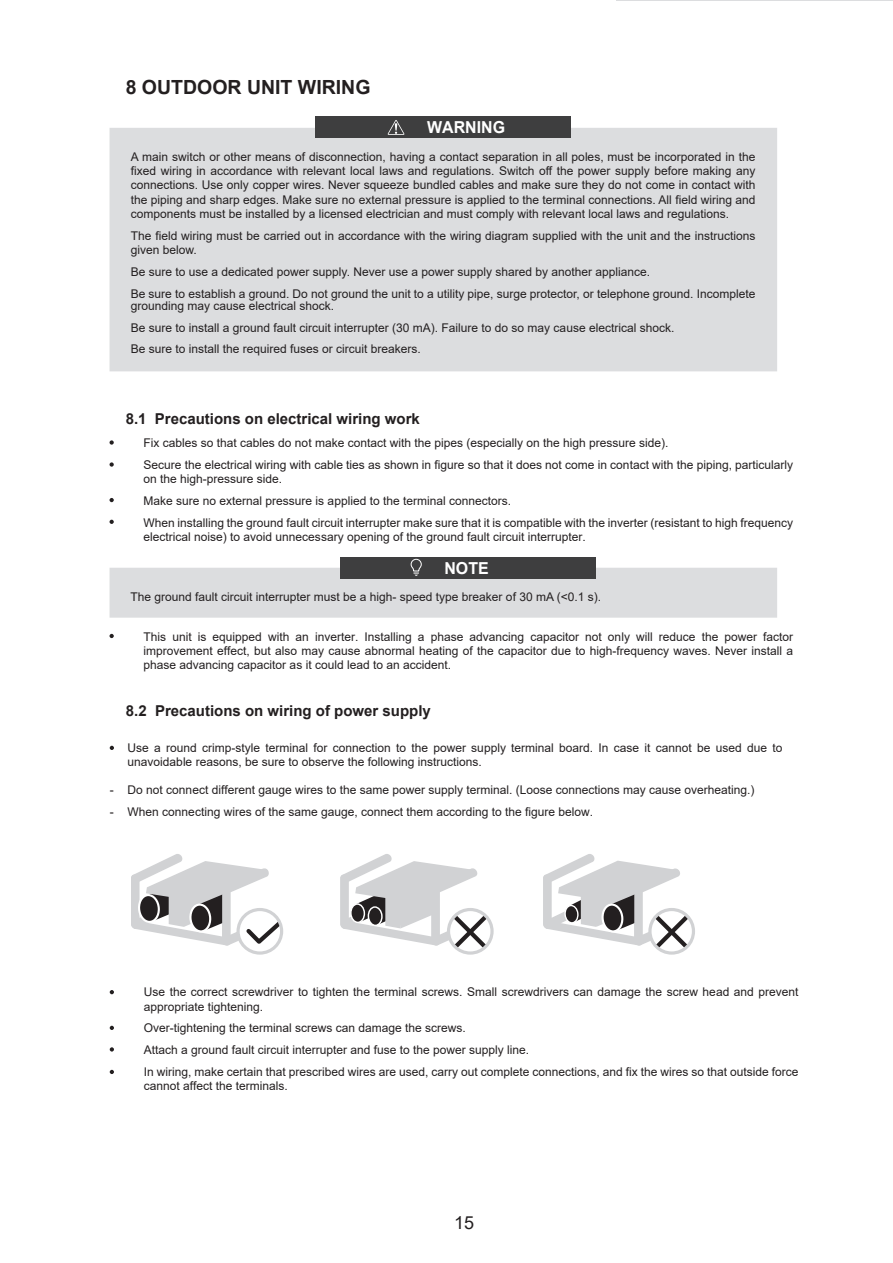
<style>
.page{position:relative;width:893px;height:1263px;background:#fff}
.page>*{position:absolute;margin:0;border:0;box-sizing:border-box;transform-origin:0 0}
.t1{font:700 19.5px "Arial";color:#231f20}
.t2{font:18px "Arial";color:#231f20}
.t3{font:700 16.5px "Arial";color:#fff}
.t4{font:700 15px "Arial";color:#231f20}
.t5{font:12px/14.4px "Arial";color:#231f20}
</style>
<div class="page">
<div style="left:110px;top:128px;width:667px;height:243px;background:#dcdddf"></div>
<div style="left:316px;top:117px;width:255px;height:21px;background:#3e3e3f"></div>
<svg style="left:388px;top:120px;width:16px;height:15px"></svg>
<div style="left:341px;top:557px;width:255px;height:21px;background:#3e3e3f"></div>
<svg style="left:110px;top:558px;width:667px;height:60px"></svg>
<svg style="left:110px;top:634px;width:4px;height:4px"></svg>
<svg style="left:110px;top:462px;width:4px;height:5px"></svg>
<svg style="left:110px;top:498px;width:4px;height:4px"></svg>
<svg style="left:110px;top:520px;width:4px;height:4px"></svg>
<svg style="left:110px;top:440px;width:4px;height:5px"></svg>
<svg style="left:110px;top:990px;width:4px;height:4px"></svg>
<svg style="left:110px;top:1026px;width:4px;height:4px"></svg>
<svg style="left:110px;top:1047px;width:4px;height:4px"></svg>
<svg style="left:110px;top:1070px;width:4px;height:4px"></svg>
<svg style="left:110px;top:746px;width:4px;height:4px"></svg>
<div style="left:652px;top:909px;width:43px;height:44px;background:#e7e7e8;border-radius:50%"></div>
<svg style="left:238px;top:909px;width:44px;height:44px"></svg>
<svg style="left:131px;top:854px;width:151px;height:93px"></svg>
<div style="left:236px;top:908px;width:47px;height:47px;border:3px solid #d1d2d4;border-radius:50%"></div>
<svg style="left:340px;top:854px;width:150px;height:97px"></svg>
<div style="left:447px;top:908px;width:47px;height:47px;border:3px solid #d1d2d4;border-radius:50%"></div>
<svg style="left:543px;top:854px;width:150px;height:97px"></svg>
<div style="left:648px;top:908px;width:47px;height:47px;border:3px solid #d1d2d4;border-radius:50%"></div>
<h1 class="t1" style="left:126px;top:73px;width:246px">8 OUTDOOR UNIT WIRING</h1>
<h3 class="t3" style="left:427px;top:116px;width:79px">WARNING</h3>
<p class="t5" style="left:131px;top:149px;width:626px;text-align:justify">A main switch or other means of disconnection, having a contact separation in all poles, must be incorporated in the fixed wiring in accordance with relevant local laws and regulations. Switch off the power supply before making any connections. Use only copper wires. Never squeeze bundled cables and make sure they do not come in contact with the piping and sharp edges. Make sure no external pressure is applied to the terminal connections. All field wiring and components must be installed by a licensed electrician and must comply with relevant local laws and regulations.</p>
<p class="t5" style="left:131px;top:229px;width:626px">The field wiring must be carried out in accordance with the wiring diagram supplied with the unit and the instructions given below.</p>
<p class="t5" style="left:131px;top:261px;width:626px;line-height:21.3px">Be sure to use a dedicated power supply. Never use a power supply shared by another appliance.<br>Be sure to establish a ground. Do not ground the unit to a utility pipe, surge protector, or telephone ground. Incomplete</p>
<p class="t5" style="left:131px;top:295px;width:545px;line-height:21.3px">grounding may cause electrical shock.<br>Be sure to install a ground fault circuit interrupter (30 mA). Failure to do so may cause electrical shock.<br>Be sure to install the required fuses or circuit breakers.</p>
<p class="t4" style="left:126px;top:408px;width:296px">8.1 Precautions on electrical wiring work</p>
<p class="t5" style="left:144px;top:435px;width:526px">Fix cables so that cables do not make contact with the pipes (especially on the high pressure side).</p>
<p class="t5" style="left:144px;top:457px;width:651px">Secure the electrical wiring with cable ties as shown in figure so that it does not come in contact with the piping, particularly on the high-pressure side.</p>
<p class="t5" style="left:144px;top:489px;width:651px;line-height:21.9px">Make sure no external pressure is applied to the terminal connectors.<br>When installing the ground fault circuit interrupter make sure that it is compatible with the inverter (resistant to high frequency</p>
<p class="t5" style="left:144px;top:529px;width:444px">electrical noise) to avoid unnecessary opening of the ground fault circuit interrupter.</p>
<h3 class="t3" style="left:444px;top:556px;width:46px">NOTE</h3>
<p class="t5" style="left:130px;top:590px;width:472px">The ground fault circuit interrupter must be a high- speed type breaker of 30 mA (&lt;0.1 s).</p>
<p class="t5" style="left:144px;top:629px;width:651px;text-align:justify">This unit is equipped with an inverter. Installing a phase advancing capacitor not only will reduce the power factor improvement effect, but also may cause abnormal heating of the capacitor due to high-frequency waves. Never install a phase advancing capacitor as it could lead to an accident.</p>
<p class="t5" style="left:110px;top:779px;width:5px;line-height:21.9px">- -</p>
<p class="t4" style="left:126px;top:701px;width:307px">8.2 Precautions on wiring of power supply</p>
<p class="t5" style="left:128px;top:740px;width:656px">Use a round crimp-style terminal for connection to the power supply terminal board. In case it cannot be used due to unavoidable reasons, be sure to observe the following instructions.</p>
<p class="t5" style="left:128px;top:779px;width:628px;line-height:21.9px">Do not connect different gauge wires to the same power supply terminal. (Loose connections may cause overheating.)<br>When connecting wires of the same gauge, connect them according to the figure below.</p>
<p class="t5" style="left:144px;top:985px;width:656px">Use the correct screwdriver to tighten the terminal screws. Small screwdrivers can damage the screw head and prevent appropriate tightening.</p>
<p class="t5" style="left:144px;top:1017px;width:656px;line-height:21.9px">Over-tightening the terminal screws can damage the screws.<br>Attach a ground fault circuit interrupter and fuse to the power supply line.<br>In wiring, make certain that prescribed wires are used, carry out complete connections, and fix the wires so that outside force</p>
<p class="t5" style="left:144px;top:1079px;width:146px">cannot affect the terminals.</p>
<h2 class="t2" style="left:454px;top:1210px;width:22px">15</h2>
</div>
